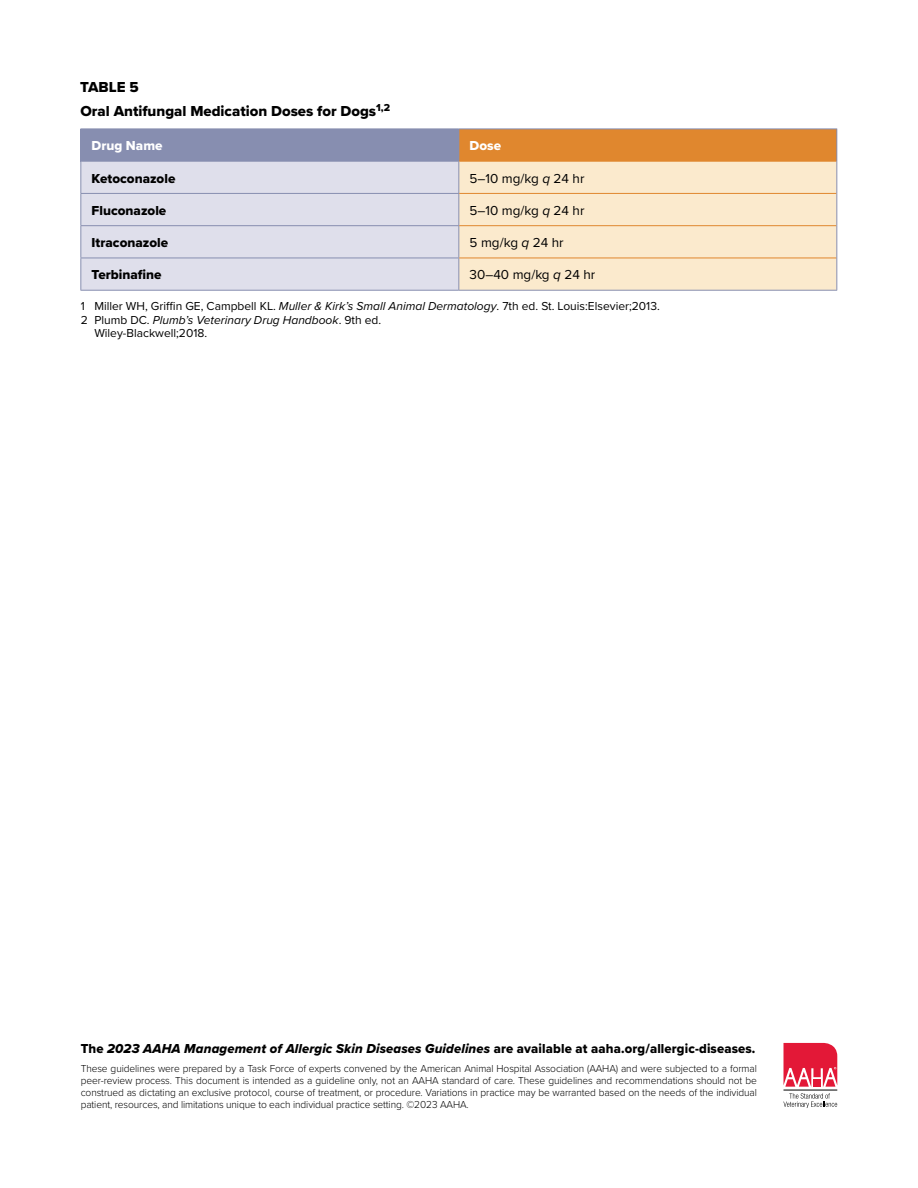
<style>
.page{position:relative;width:918px;height:1188px;background:#fff}
.page>*{position:absolute;margin:0;border:0;box-sizing:border-box;transform-origin:0 0}
.t1{font:15px/23.7px "Proxima Nova Extrabld";color:#000}
.t2{font:13.5px "Proxima Nova Extrabld It";letter-spacing:.01em;color:#000}
.t3{font:13.5px "Proxima Nova";color:#000}
.t4{font:13.5px "Proxima Nova Extrabld";color:#000}
.t5{font:13.5px "Proxima Nova Extrabld";color:#fff}
.t6{font:12px "Proxima Nova";color:#000}
.t7{font:italic 12px "Proxima Nova";color:#000}
.t8{font:300 10.5px/12px "Proxima Nova";letter-spacing:-.01em;color:#000;text-align:justify}
.s1{font-style:italic}
.s2{font-style:normal}
.s3{font-family:"Proxima Nova Extrabld"}
</style>
<div class="page">
<div style="left:81px;top:129px;width:378px;height:32px;background:#878eb0"></div>
<div style="left:459px;top:129px;width:378px;height:32px;background:#e0872e"></div>
<div style="left:81px;top:162px;width:377px;height:128px;background:#dfdfeb"></div>
<div style="left:459px;top:162px;width:377px;height:128px;background:#fbeacd"></div>
<hr style="left:80px;top:161px;width:379px;height:1px;background:#878eb0">
<hr style="left:458px;top:162px;width:1px;height:31px;background:#878eb0">
<hr style="left:80px;top:193px;width:379px;height:1px;background:#878eb0">
<hr style="left:80px;top:225px;width:379px;height:1px;background:#878eb0">
<hr style="left:458px;top:194px;width:1px;height:31px;background:#878eb0">
<hr style="left:458px;top:226px;width:1px;height:32px;background:#878eb0">
<hr style="left:80px;top:258px;width:379px;height:1px;background:#878eb0">
<hr style="left:458px;top:258px;width:1px;height:32px;background:#878eb0">
<hr style="left:459px;top:161px;width:377px;height:1px;background:#e0872e">
<hr style="left:459px;top:193px;width:377px;height:1px;background:#e0872e">
<hr style="left:459px;top:225px;width:377px;height:1px;background:#e0872e">
<hr style="left:459px;top:258px;width:377px;height:1px;background:#e0872e">
<hr style="left:80px;top:129px;width:1px;height:32px;background:#878eb0">
<hr style="left:459px;top:129px;width:378px;height:1px;background:#878eb0">
<hr style="left:836px;top:129px;width:1px;height:32px;background:#878eb0">
<hr style="left:80px;top:162px;width:1px;height:31px;background:#878eb0">
<hr style="left:836px;top:161px;width:1px;height:32px;background:#878eb0">
<hr style="left:80px;top:194px;width:1px;height:31px;background:#878eb0">
<hr style="left:836px;top:193px;width:1px;height:33px;background:#878eb0">
<hr style="left:80px;top:226px;width:1px;height:32px;background:#878eb0">
<hr style="left:836px;top:226px;width:1px;height:32px;background:#878eb0">
<hr style="left:80px;top:258px;width:1px;height:32px;background:#878eb0">
<hr style="left:836px;top:258px;width:1px;height:32px;background:#878eb0">
<hr style="left:80px;top:290px;width:379px;height:1px;background:#878eb0">
<hr style="left:459px;top:290px;width:378px;height:1px;background:#878eb0">
<hr style="left:784px;top:1090px;width:53px;height:1px;background:#000">
<svg style="left:784px;top:1043px;width:53px;height:44px;background:#e73f59"></svg>
<svg style="left:783px;top:1093px;width:54px;height:15px"></svg>
<h1 class="t1" style="left:80px;top:75px;width:311px">TABLE 5<br>Oral Antifungal Medication Doses for Dogs<sup>1,2</sup></h1>
<p class="t5" style="left:92px;top:136px;width:72px">Drug Name</p>
<p class="t5" style="left:470px;top:136px;width:33px">Dose</p>
<p class="t4" style="left:92px;top:168px;width:85px">Ketoconazole</p>
<p class="t3" style="left:470px;top:168px;width:116px">5–10 mg/kg <span class="s1">q</span> 24 hr</p>
<p class="t4" style="left:92px;top:200px;width:76px">Fluconazole</p>
<p class="t3" style="left:470px;top:200px;width:116px">5–10 mg/kg <span class="s1">q</span> 24 hr</p>
<p class="t4" style="left:92px;top:233px;width:78px">Itraconazole</p>
<p class="t3" style="left:470px;top:233px;width:96px">5 mg/kg <span class="s1">q</span> 24 hr</p>
<p class="t4" style="left:92px;top:265px;width:71px">Terbinafine</p>
<p class="t3" style="left:470px;top:265px;width:127px">30–40 mg/kg <span class="s1">q</span> 24 hr</p>
<p class="t6" style="left:81px;top:298px;width:580px">1 Miller WH, Griffin GE, Campbell KL. <span class="s1">Muller &amp; Kirk’s Small Animal Dermatology</span>. 7th ed. St. Louis:Elsevier;2013.</p>
<p class="t7" style="left:81px;top:311px;width:302px"><span class="s2">2 Plumb DC.</span> Plumb’s Veterinary Drug Handbook<span class="s2">. 9th ed.</span></p>
<p class="t6" style="left:94px;top:325px;width:114px">Wiley-Blackwell;2018.</p>
<p class="t2" style="left:81px;top:1038px;width:676px"><span class="s3">The</span> 2023 AAHA Management of Allergic Skin Diseases Guidelines <span class="s3">are available at aaha.org/allergic-diseases.</span></p>
<p class="t8" style="left:81px;top:1062px;width:678px">These guidelines were prepared by a Task Force of experts convened by the American Animal Hospital Association (AAHA) and were subjected to a formal peer-review process. This document is intended as a guideline only, not an AAHA standard of care. These guidelines and recommendations should not be construed as dictating an exclusive protocol, course of treatment, or procedure. Variations in practice may be warranted based on the needs of the individual patient, resources, and limitations unique to each individual practice setting. ©2023 AAHA.</p>
</div>
